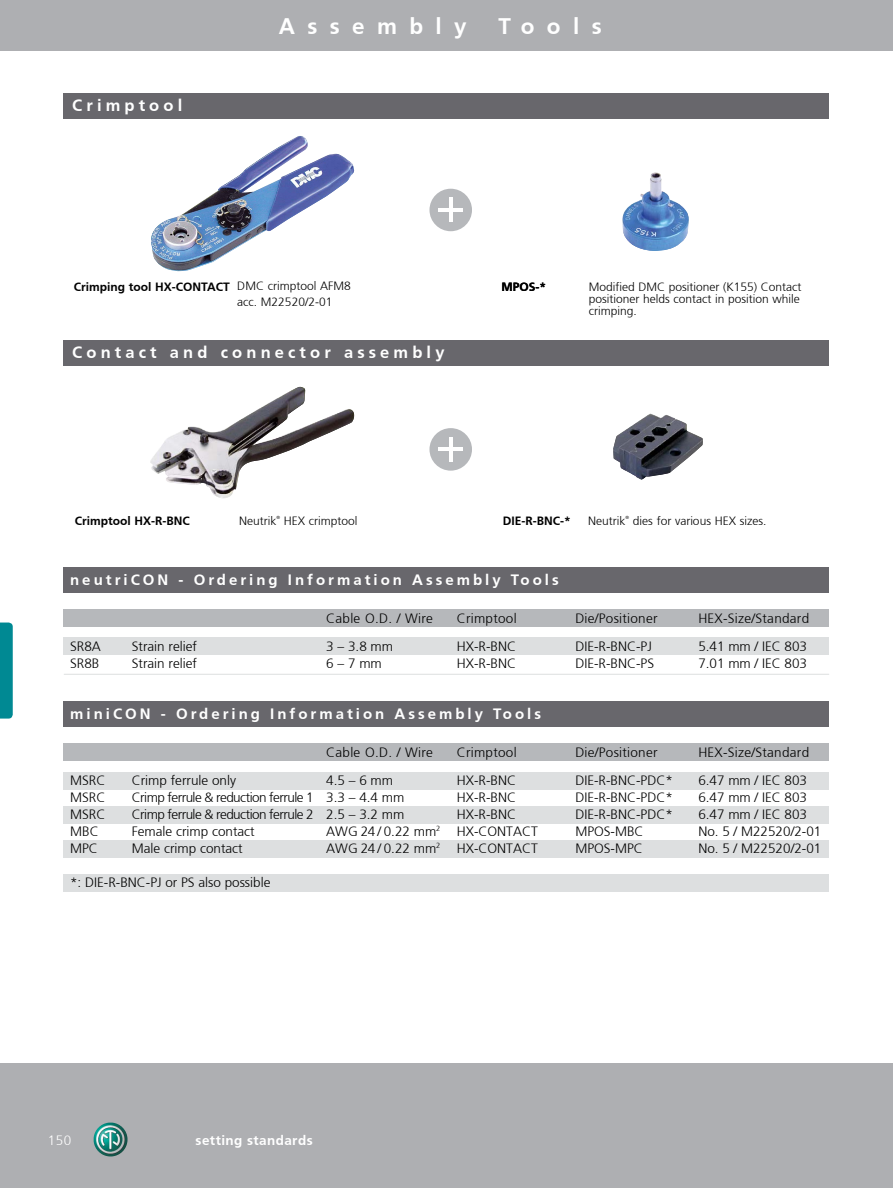
<style>
.page{position:relative;width:893px;height:1188px;background:#fff}
.page>*{position:absolute;margin:0;border:0;box-sizing:border-box;transform-origin:0 0}
.t1{font:700 22.5px "Frutiger";letter-spacing:.55em;color:#fff}
.t2{font:700 16.5px "Frutiger";letter-spacing:.25em;color:#fff}
.t3{font:700 15px "Frutiger";letter-spacing:.2em;color:#fff}
.t4{font:300 13.5px "Frutiger";color:#000}
.t5{font:300 13.5px "Frutiger";letter-spacing:.02em;color:#000}
.t6{font:300 13.5px "Frutiger";letter-spacing:-.04em;color:#000}
.t7{font:700 13.5px "Frutiger";letter-spacing:.03em;color:#fff}
.t8{font:300 13.5px "Frutiger";color:#fff}
.t9{font:300 12px/12px "Frutiger";color:#000}
.t10{font:700 12px "Frutiger";color:#000}
.t11{font:300 4.5px "Frutiger";color:#000}
</style>
<div class="page">
<div style="left:0;top:0;width:893px;height:51px;background:#aeafb2"></div>
<div style="left:0;top:1063px;width:893px;height:125px;background:#aeafb2"></div>
<svg style="left:0;top:623px;width:13px;height:96px"></svg>
<img style="left:94px;top:1123px;width:33px;height:33px">
<img style="left:150px;top:387px;width:205px;height:111px">
<img style="left:613px;top:413px;width:90px;height:67px">
<img style="left:151px;top:136px;width:204px;height:136px">
<img style="left:622px;top:172px;width:67px;height:79px">
<div style="left:64px;top:874px;width:765px;height:17px;background:#dddfe0"></div>
<hr style="left:64px;top:674px;width:765px;height:1px;background:#dddfe0">
<div style="left:429px;top:189px;width:43px;height:42px;background:#b6b8bb;border-radius:50%"></div>
<hr style="left:449px;top:198px;width:3px;height:24px;background:#fff">
<hr style="left:439px;top:208px;width:24px;height:4px;background:#fff">
<div style="left:429px;top:428px;width:43px;height:43px;background:#b6b8bb;border-radius:50%"></div>
<hr style="left:449px;top:437px;width:3px;height:24px;background:#fff">
<hr style="left:439px;top:448px;width:24px;height:3px;background:#fff">
<div style="left:64px;top:340px;width:765px;height:25px;background:#68676c"></div>
<div style="left:64px;top:840px;width:765px;height:17px;background:#dddfe0"></div>
<div style="left:64px;top:638px;width:765px;height:17px;background:#dddfe0"></div>
<div style="left:64px;top:772px;width:765px;height:17px;background:#dddfe0"></div>
<div style="left:64px;top:806px;width:765px;height:17px;background:#dddfe0"></div>
<div style="left:64px;top:609px;width:765px;height:17px;background:#b6b8bb"></div>
<div style="left:64px;top:744px;width:765px;height:17px;background:#b6b8bb"></div>
<div style="left:64px;top:567px;width:765px;height:26px;background:#68676c"></div>
<div style="left:64px;top:702px;width:765px;height:25px;background:#68676c"></div>
<div style="left:64px;top:94px;width:765px;height:25px;background:#68676c"></div>
<p class="t2" style="left:72px;top:96px;width:112px">Crimptool</p>
<h1 class="t1" style="left:279px;top:13px;width:189px">Assembly</h1>
<h1 class="t1" style="left:498px;top:13px;width:105px">Tools</h1>
<p class="t10" style="left:74px;top:280px;width:157px">Crimping tool HX-CONTACT</p>
<p class="t9" style="left:237px;top:277px;width:115px;line-height:16.5px">DMC crimptool AFM8 acc. M22520/2-01</p>
<p class="t9" style="left:589px;top:281px;width:214px">Modified DMC positioner (K155) Contact positioner helds contact in position while crimping.</p>
<p class="t10" style="left:501px;top:280px;width:46px">MPOS-*</p>
<p class="t2" style="left:72px;top:342px;width:374px">Contact and connector assembly</p>
<p class="t11" style="left:277px;top:515px;width:5px">®</p>
<p class="t9" style="left:284px;top:515px;width:75px">HEX crimptool</p>
<p class="t9" style="left:588px;top:515px;width:39px">Neutrik</p>
<p class="t11" style="left:626px;top:515px;width:5px">®</p>
<p class="t9" style="left:633px;top:515px;width:135px">dies for various HEX sizes.</p>
<p class="t10" style="left:75px;top:514px;width:116px">Crimptool HX-R-BNC</p>
<p class="t9" style="left:239px;top:515px;width:39px">Neutrik</p>
<p class="t10" style="left:503px;top:514px;width:69px">DIE-R-BNC-*</p>
<p class="t3" style="left:70px;top:571px;width:490px">neutriCON - Ordering Information Assembly Tools</p>
<p class="t5" style="left:326px;top:610px;width:108px">Cable O.D. / Wire</p>
<p class="t5" style="left:457px;top:610px;width:61px">Crimptool</p>
<p class="t5" style="left:575px;top:610px;width:84px">Die/Positioner</p>
<p class="t5" style="left:698px;top:610px;width:112px">HEX-Size/Standard</p>
<p class="t4" style="left:70px;top:639px;width:32px">SR8A</p>
<p class="t4" style="left:132px;top:639px;width:67px">Strain relief</p>
<p class="t4" style="left:326px;top:639px;width:68px">3 – 3.8 mm</p>
<p class="t4" style="left:457px;top:639px;width:61px">HX-R-BNC</p>
<p class="t4" style="left:575px;top:639px;width:78px">DIE-R-BNC-PJ</p>
<p class="t4" style="left:698px;top:639px;width:110px">5.41 mm / IEC 803</p>
<p class="t4" style="left:70px;top:656px;width:31px">SR8B</p>
<p class="t4" style="left:132px;top:656px;width:67px">Strain relief</p>
<p class="t4" style="left:326px;top:656px;width:57px">6 – 7 mm</p>
<p class="t4" style="left:457px;top:656px;width:61px">HX-R-BNC</p>
<p class="t4" style="left:575px;top:656px;width:80px">DIE-R-BNC-PS</p>
<p class="t4" style="left:698px;top:656px;width:110px">7.01 mm / IEC 803</p>
<p class="t3" style="left:70px;top:705px;width:472px">miniCON - Ordering Information Assembly Tools</p>
<p class="t5" style="left:326px;top:745px;width:108px">Cable O.D. / Wire</p>
<p class="t5" style="left:457px;top:745px;width:61px">Crimptool</p>
<p class="t5" style="left:575px;top:745px;width:84px">Die/Positioner</p>
<p class="t5" style="left:698px;top:745px;width:112px">HEX-Size/Standard</p>
<p class="t4" style="left:70px;top:773px;width:37px">MSRC</p>
<p class="t4" style="left:132px;top:773px;width:106px">Crimp ferrule only</p>
<p class="t4" style="left:326px;top:773px;width:68px">4.5 – 6 mm</p>
<p class="t4" style="left:457px;top:773px;width:61px">HX-R-BNC</p>
<p class="t4" style="left:575px;top:773px;width:99px">DIE-R-BNC-PDC*</p>
<p class="t4" style="left:698px;top:773px;width:110px">6.47 mm / IEC 803</p>
<p class="t4" style="left:70px;top:790px;width:37px">MSRC</p>
<p class="t6" style="left:132px;top:790px;width:274px">Crimp ferrule &amp; reduction ferrule 1 3.3 – 4.4 mm</p>
<p class="t4" style="left:457px;top:790px;width:61px">HX-R-BNC</p>
<p class="t4" style="left:575px;top:790px;width:99px">DIE-R-BNC-PDC*</p>
<p class="t4" style="left:698px;top:790px;width:110px">6.47 mm / IEC 803</p>
<p class="t4" style="left:70px;top:807px;width:37px">MSRC</p>
<p class="t6" style="left:132px;top:807px;width:274px">Crimp ferrule &amp; reduction ferrule 2 2.5 – 3.2 mm</p>
<p class="t4" style="left:457px;top:807px;width:61px">HX-R-BNC</p>
<p class="t4" style="left:575px;top:807px;width:99px">DIE-R-BNC-PDC*</p>
<p class="t4" style="left:698px;top:807px;width:110px">6.47 mm / IEC 803</p>
<p class="t4" style="left:70px;top:824px;width:30px">MBC</p>
<p class="t4" style="left:132px;top:824px;width:124px">Female crimp contact</p>
<p class="t4" style="left:326px;top:824px;width:213px">AWG 24 / 0.22 mm<sup>2</sup> HX-CONTACT</p>
<p class="t4" style="left:575px;top:824px;width:70px">MPOS-MBC</p>
<p class="t4" style="left:698px;top:824px;width:125px">No. 5 / M22520/2-01</p>
<p class="t4" style="left:70px;top:841px;width:29px">MPC</p>
<p class="t4" style="left:132px;top:841px;width:112px">Male crimp contact</p>
<p class="t4" style="left:326px;top:841px;width:213px">AWG 24 / 0.22 mm<sup>2</sup> HX-CONTACT</p>
<p class="t4" style="left:575px;top:841px;width:69px">MPOS-MPC</p>
<p class="t4" style="left:698px;top:841px;width:125px">No. 5 / M22520/2-01</p>
<p class="t4" style="left:70px;top:874px;width:202px">*: DIE-R-BNC-PJ or PS also possible</p>
<p class="t8" style="left:48px;top:1132px;width:25px">150</p>
<p class="t7" style="left:196px;top:1132px;width:119px">setting standards</p>
</div>
